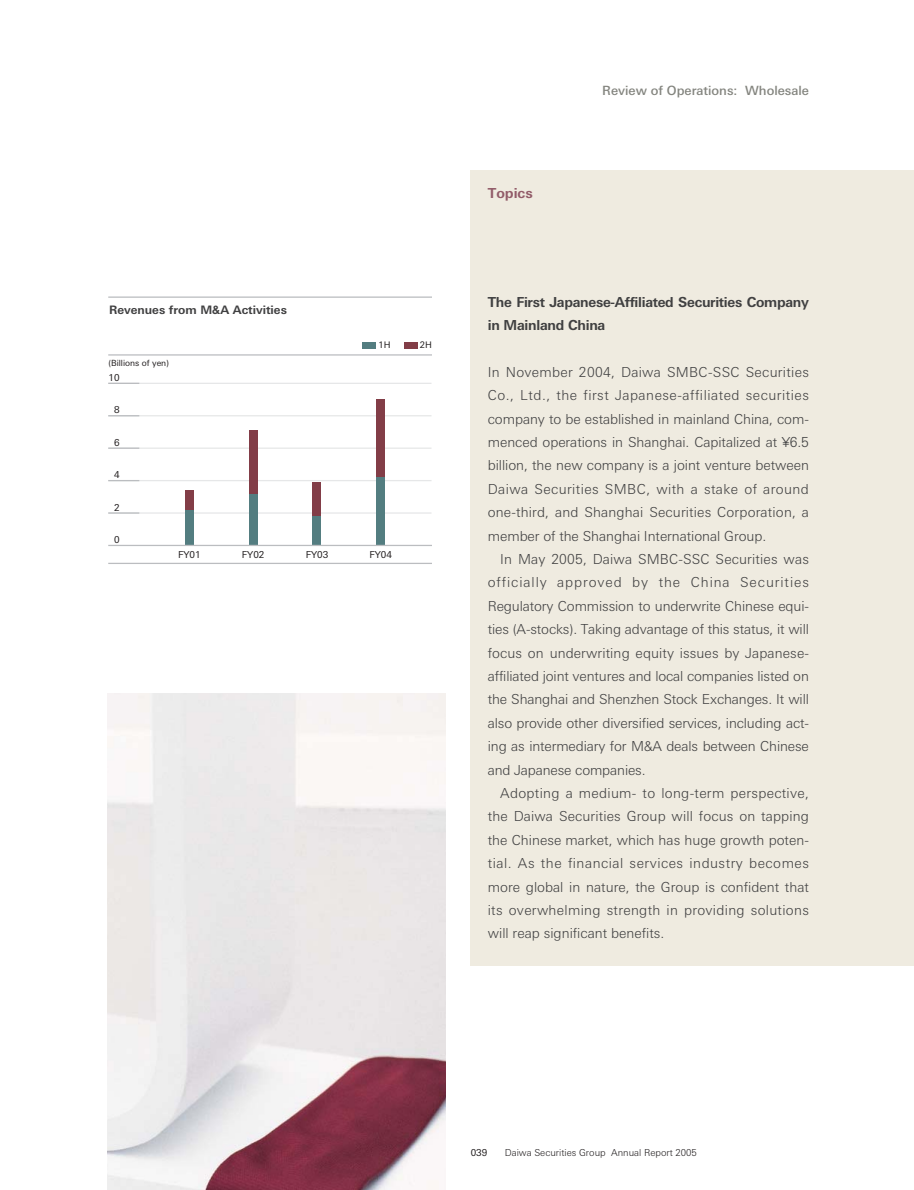
<style>
.page{position:relative;width:914px;height:1190px;background:#fff}
.page>*{position:absolute;margin:0;border:0;box-sizing:border-box;transform-origin:0 0}
.t1{font:300 13.8px/23.4px "Linotype Univers Basic";letter-spacing:-.005em;color:#404041;text-align:justify}
.t2{font:700 13.8px/23.4px "Linotype Univers Basic";letter-spacing:-.02em;color:#404041}
.t3{font:700 13.8px "Linotype Univers Basic";color:#925c69}
.t4{font:500 12.75px "Linotype Univers Basic";color:#84857f}
.t5{font:700 11.7px "Linotype Univers Basic";color:#404041}
.t6{font:300 9.6px "Linotype Univers Basic";color:#231f20}
.t7{font:9.6px "Linotype Univers Basic";color:#231f20}
.t8{font:9px "Linotype Univers Basic";color:#231f20}
.t9{font:8.55px "Linotype Univers Basic";color:#231f20}
.s1{font-family:"Helvetica Neue"}
</style>
<div class="page">
<div style="left:471px;top:170px;width:443px;height:796px;background:#efebe0"></div>
<img style="left:107px;top:693px;width:338px;height:496px">
<hr style="left:109px;top:512px;width:322px;height:1px;background:#e6e7e8">
<hr style="left:109px;top:480px;width:322px;height:1px;background:#e6e7e8">
<hr style="left:109px;top:383px;width:322px;height:1px;background:#e6e7e8">
<hr style="left:109px;top:415px;width:322px;height:1px;background:#e6e7e8">
<hr style="left:109px;top:447px;width:322px;height:2px;background:#e6e7e8">
<hr style="left:109px;top:296px;width:322px;height:2px;background:#bbbdc0">
<hr style="left:109px;top:354px;width:322px;height:1px;background:#bbbdc0">
<hr style="left:109px;top:512px;width:30px;height:1px;background:#bbbdc0">
<hr style="left:109px;top:383px;width:30px;height:1px;background:#bbbdc0">
<hr style="left:109px;top:415px;width:30px;height:1px;background:#bbbdc0">
<hr style="left:109px;top:447px;width:30px;height:2px;background:#bbbdc0">
<hr style="left:109px;top:480px;width:30px;height:1px;background:#bbbdc0">
<hr style="left:109px;top:563px;width:322px;height:1px;background:#bbbdc0">
<div style="left:362px;top:342px;width:14px;height:6px;background:#537d80"></div>
<div style="left:404px;top:342px;width:13px;height:6px;background:#823d47"></div>
<div style="left:185px;top:490px;width:9px;height:20px;background:#823d47"></div>
<div style="left:249px;top:430px;width:8px;height:63px;background:#823d47"></div>
<div style="left:313px;top:482px;width:8px;height:34px;background:#823d47"></div>
<div style="left:376px;top:399px;width:9px;height:78px;background:#823d47"></div>
<div style="left:185px;top:510px;width:9px;height:35px;background:#537d80"></div>
<div style="left:249px;top:493px;width:8px;height:52px;background:#537d80"></div>
<div style="left:313px;top:516px;width:8px;height:29px;background:#537d80"></div>
<div style="left:376px;top:477px;width:9px;height:68px;background:#537d80"></div>
<hr style="left:109px;top:545px;width:322px;height:1px;background:#bbbdc0">
<p class="t5" style="left:109px;top:305px;width:179px">Revenues from M<span class="s1">&amp;</span>A Activities</p>
<p class="t9" style="left:108px;top:359px;width:62px">(Billions of yen)</p>
<p class="t7" style="left:108px;top:374px;width:13px">10</p>
<p class="t7" style="left:114px;top:406px;width:7px">8</p>
<p class="t7" style="left:114px;top:439px;width:7px">6</p>
<p class="t7" style="left:114px;top:471px;width:7px">4</p>
<p class="t7" style="left:114px;top:504px;width:7px">2</p>
<p class="t7" style="left:114px;top:536px;width:7px">0</p>
<p class="t8" style="left:378px;top:341px;width:14px">1H</p>
<p class="t8" style="left:420px;top:341px;width:14px">2H</p>
<p class="t7" style="left:178px;top:551px;width:24px">FY01</p>
<p class="t7" style="left:242px;top:551px;width:24px">FY02</p>
<p class="t7" style="left:306px;top:551px;width:24px">FY03</p>
<p class="t7" style="left:369px;top:551px;width:24px">FY04</p>
<p class="t3" style="left:488px;top:188px;width:46px">Topics</p>
<p class="t4" style="left:602px;top:86px;width:208px">Review of Operations: Wholesale</p>
<p class="t2" style="left:488px;top:291px;width:323px">The First Japanese-Affiliated Securities Company in Mainland China</p>
<p class="t1" style="left:488px;top:361px;width:323px">In November 2004, Daiwa SMBC-SSC Securities Co., Ltd., the first Japanese-affiliated securities company to be established in mainland China, com&shy;menced operations in Shanghai. Capitalized at ¥6.5 billion, the new company is a joint venture between Daiwa Securities SMBC, with a stake of around one-third, and Shanghai Securities Corporation, a member of the Shanghai International Group.</p>
<p class="t1" style="left:488px;top:549px;width:323px;text-indent:12px">In May 2005, Daiwa SMBC-SSC Securities was officially approved by the China Securities Regulatory Commission to underwrite Chinese equi&shy;ties (A-stocks). Taking advantage of this status, it will focus on underwriting equity issues by Japanese&shy;affiliated joint ventures and local companies listed on the Shanghai and Shenzhen Stock Exchanges. It will also provide other diversified services, including act&shy;ing as intermediary for M<span class="s1">&amp;</span>A deals between Chinese and Japanese companies.</p>
<p class="t1" style="left:488px;top:782px;width:323px;text-indent:12px">Adopting a medium- to long-term perspective, the Daiwa Securities Group will focus on tapping the Chinese market, which has huge growth poten&shy;tial. As the financial services industry becomes more global in nature, the Group is confident that its overwhelming strength in providing solutions will reap significant benefits.</p>
<p class="t7" style="left:471px;top:1149px;width:18px">039</p>
<p class="t6" style="left:505px;top:1149px;width:194px">Daiwa Securities Group Annual Report 2005</p>
</div>
